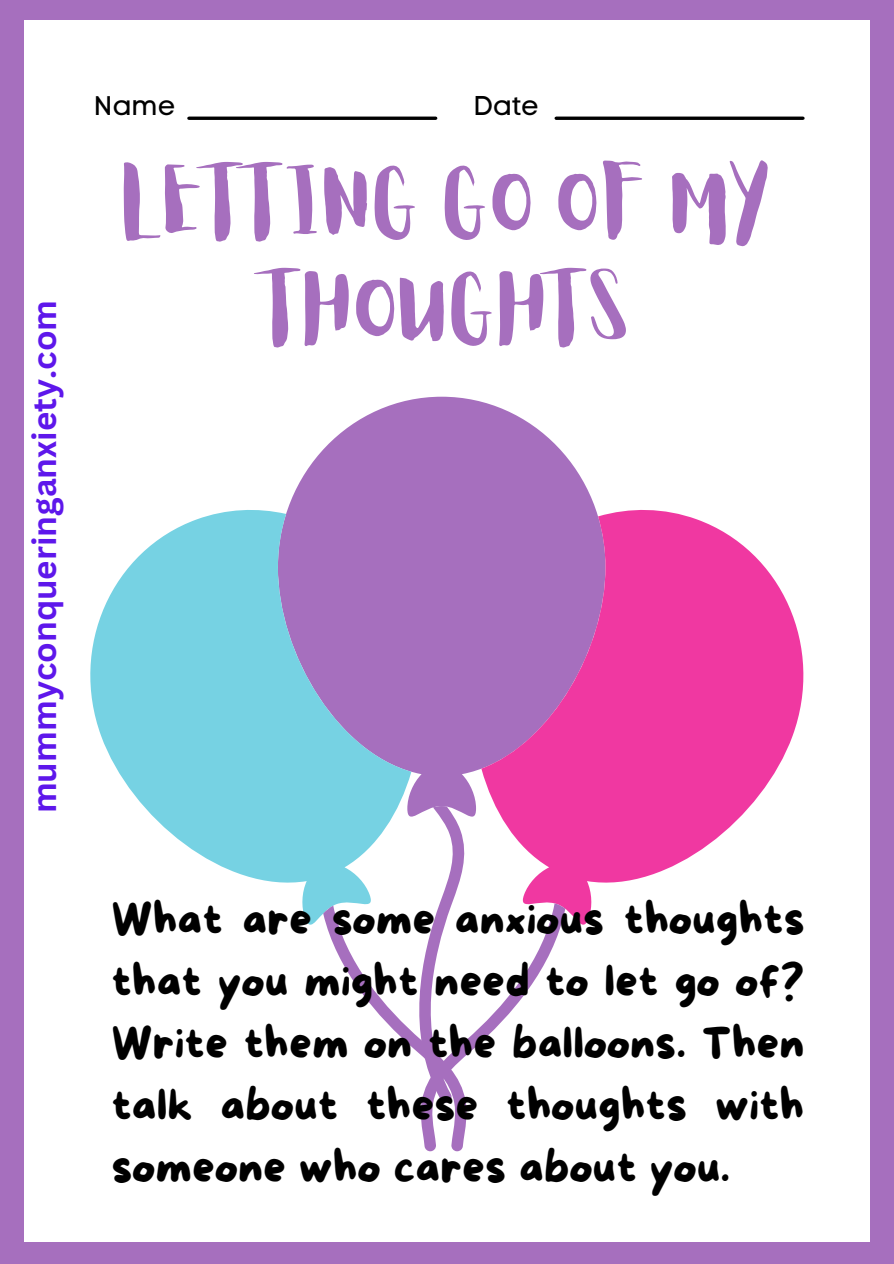
<style>
.page{position:relative;width:894px;height:1264px;background:#fff}
.page>*{position:absolute;margin:0;border:0;box-sizing:border-box;transform-origin:0 0}
.t1{font:75.6px/105.9px "Aloja Extended";color:#a66fbe;text-align:center}
.t2{font:44.55px/61.9px "More Sugar";color:#000;text-align:justify}
.t3{font:700 33px "Canva Sans";color:#5e17eb}
.t4{font:26.85px "Code Pro Normal LC";color:#000}
</style>
<div class="page">
<div style="left:0;top:0;width:893px;height:1263px;background:#a66fbe"></div>
<div style="left:24px;top:20px;width:845px;height:1221px;background:#fff"></div>
<hr style="left:189px;top:117px;width:246px;height:3px;background:#000">
<hr style="left:556px;top:117px;width:246px;height:3px;background:#000">
<svg style="left:288px;top:397px;width:307px;height:409px;fill:#a66fbe"></svg>
<svg style="left:90px;top:507px;width:321px;height:418px;fill:#76d2e3"></svg>
<svg style="left:481px;top:507px;width:323px;height:418px;fill:#f038a1"></svg>
<svg style="left:323px;top:806px;width:242px;height:345px"></svg>
<p class="t3" style="left:21px;top:813px;width:515px;rotate:-90deg">mummyconqueringanxiety.com</p>
<p class="t4" style="left:94px;top:89px;width:83px">Name</p>
<p class="t4" style="left:473px;top:89px;width:67px">Date</p>
<p class="t1" style="left:124px;top:156px;width:652px">LETTING GO OF MY<br>THOUGHTS</p>
<p class="t2" style="left:111px;top:890px;width:694px">What are some anxious thoughts that you might need to let go of?<br>Write them on the balloons. Then talk about these thoughts with someone who cares about you.</p>
</div>
